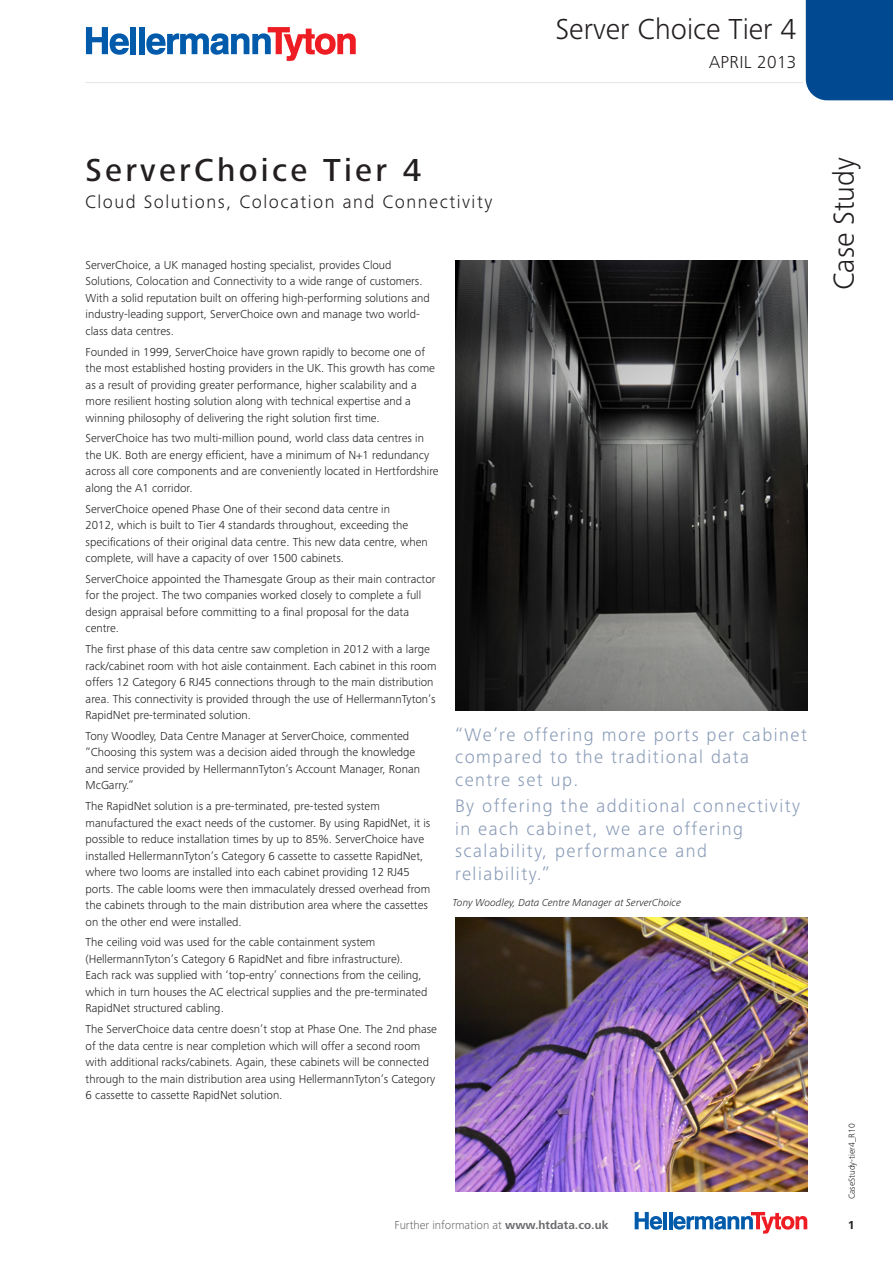
<style>
.page{position:relative;width:893px;height:1263px;background:#fff}
.page>*{position:absolute;margin:0;border:0;box-sizing:border-box;transform-origin:0 0}
.HL_1{font:500 33px "Frutiger Next LTW1 G";letter-spacing:.1em;color:#231f20}
.Chapter_Headline_1_2{font:300 30px "Frutiger Next LTW1 G";color:#231f20}
.Intro_Page_Introbox{font:300 18.75px/22.5px "Frutiger Next LTW1 G";letter-spacing:.08em;color:#899bb7}
.Intro_Page_Introbox-2{font:300 18.75px "Frutiger Next LTW1 G";letter-spacing:.08em;color:#231f20}
.Chapter_Headline_2_1{font:300 18px "Frutiger Next LTW1 G";letter-spacing:.02em;color:#231f20}
.Body_Text{font:300 12px/16.5px "Frutiger Next LTW1 G";color:#231f20}
.t1{font:300 12px "Frutiger Next LTW1 G";color:#6c6d70}
.t2{font:700 12px "Frutiger Next LTW1 G";color:#231f20}
.t3{font:italic 300 10.5px "Frutiger Next LTW1 G";color:#231f20}
.t4{font:300 9px "Frutiger Next LTW1 G";color:#231f20}
.s1{font-weight:700}
</style>
<div class="page">
<hr style="left:85px;top:82px;width:741px;height:1px;background:#e6e7e9">
<svg style="left:635px;top:1212px;width:38px;height:18px"></svg>
<hr style="left:663px;top:1212px;width:4px;height:17px;background:#015aaa">
<hr style="left:669px;top:1212px;width:3px;height:17px;background:#015aaa">
<svg style="left:635px;top:1212px;width:27px;height:17px"></svg>
<svg style="left:673px;top:1212px;width:134px;height:21px"></svg>
<div style="left:131px;top:27px;width:5px;height:27px;background:#015aaa"></div>
<div style="left:139px;top:27px;width:6px;height:27px;background:#015aaa"></div>
<svg style="left:86px;top:27px;width:43px;height:28px"></svg>
<svg style="left:146px;top:27px;width:210px;height:34px"></svg>
<div style="left:803px;top:0;width:90px;height:101px;background:#014990"></div>
<img style="left:455px;top:260px;width:353px;height:450px">
<img style="left:455px;top:918px;width:353px;height:273px">
<p class="Chapter_Headline_1_2" style="left:555px;top:11px;width:243px">Server Choice Tier 4</p>
<p class="Chapter_Headline_2_1" style="left:709px;top:51px;width:89px">APRIL 2013</p>
<p class="HL_1" style="left:85px;top:151px;width:338px">ServerChoice Tier 4</p>
<p class="Intro_Page_Introbox-2" style="left:85px;top:191px;width:409px">Cloud Solutions, Colocation and Connectivity</p>
<p class="Body_Text" style="left:86px;top:256px;width:346px">ServerChoice, a UK managed hosting specialist, provides Cloud Solutions, Colocation and Connectivity to a wide range of customers.<br>With a solid reputation built on offering high-performing solutions and industry-leading support, ServerChoice own and manage two world&shy;class data centres.</p>
<p class="Body_Text" style="left:86px;top:343px;width:351px">Founded in 1999, ServerChoice have grown rapidly to become one of the most established hosting providers in the UK. This growth has come as a result of providing greater performance, higher scalability and a more resilient hosting solution along with technical expertise and a winning philosophy of delivering the right solution first time.</p>
<p class="Body_Text" style="left:86px;top:430px;width:355px">ServerChoice has two multi-million pound, world class data centres in the UK. Both are energy efficient, have a minimum of N+1 redundancy across all core components and are conveniently located in Hertfordshire along the A1 corridor.</p>
<p class="Body_Text" style="left:86px;top:500px;width:344px">ServerChoice opened Phase One of their second data centre in<br>2012, which is built to Tier 4 standards throughout, exceeding the specifications of their original data centre. This new data centre, when complete, will have a capacity of over 1500 cabinets.</p>
<p class="Body_Text" style="left:86px;top:570px;width:351px">ServerChoice appointed the Thamesgate Group as their main contractor for the project. The two companies worked closely to complete a full design appraisal before committing to a final proposal for the data centre.</p>
<p class="Body_Text" style="left:86px;top:641px;width:352px">The first phase of this data centre saw completion in 2012 with a large rack/cabinet room with hot aisle containment. Each cabinet in this room offers 12 Category 6 RJ45 connections through to the main distribution area. This connectivity is provided through the use of HellermannTyton’s RapidNet pre-terminated solution.</p>
<p class="Body_Text" style="left:86px;top:727px;width:336px">Tony Woodley, Data Centre Manager at ServerChoice, commented “Choosing this system was a decision aided through the knowledge and service provided by HellermannTyton’s Account Manager, Ronan McGarry.”</p>
<p class="Body_Text" style="left:86px;top:798px;width:346px">The RapidNet solution is a pre-terminated, pre-tested system manufactured the exact needs of the customer. By using RapidNet, it is possible to reduce installation times by up to 85%. ServerChoice have installed HellermannTyton’s Category 6 cassette to cassette RapidNet, where two looms are installed into each cabinet providing 12 RJ45 ports. The cable looms were then immaculately dressed overhead from the cabinets through to the main distribution area where the cassettes on the other end were installed.</p>
<p class="Body_Text" style="left:86px;top:934px;width:343px">The ceiling void was used for the cable containment system (HellermannTyton’s Category 6 RapidNet and fibre infrastructure).<br>Each rack was supplied with ‘top-entry’ connections from the ceiling, which in turn houses the AC electrical supplies and the pre-terminated RapidNet structured cabling.</p>
<p class="Body_Text" style="left:86px;top:1021px;width:353px">The ServerChoice data centre doesn’t stop at Phase One. The 2nd phase of the data centre is near completion which will offer a second room with additional racks/cabinets. Again, these cabinets will be connected through to the main distribution area using HellermannTyton’s Category 6 cassette to cassette RapidNet solution.</p>
<p class="Intro_Page_Introbox" style="left:455px;top:723px;width:353px">“We’re offering more ports per cabinet compared to the traditional data centre set up.</p>
<p class="Intro_Page_Introbox" style="left:455px;top:795px;width:347px">By offering the additional connectivity in each cabinet, we are offering scalability, performance and reliability.”</p>
<p class="t3" style="left:453px;top:896px;width:230px">Tony Woodley, Data Centre Manager at ServerChoice</p>
<h2 class="Chapter_Headline_1_2" style="left:827px;top:290px;width:134px;rotate:-90deg">Case Study</h2>
<p class="t4" style="left:847px;top:1199px;width:77px;rotate:-90deg">CaseStudy-tier4_R10</p>
<p class="t1" style="left:395px;top:1218px;width:216px">Further information at <span class="s1">www.htdata.co.uk</span></p>
<p class="t2" style="left:848px;top:1218px;width:9px">1</p>
</div>
